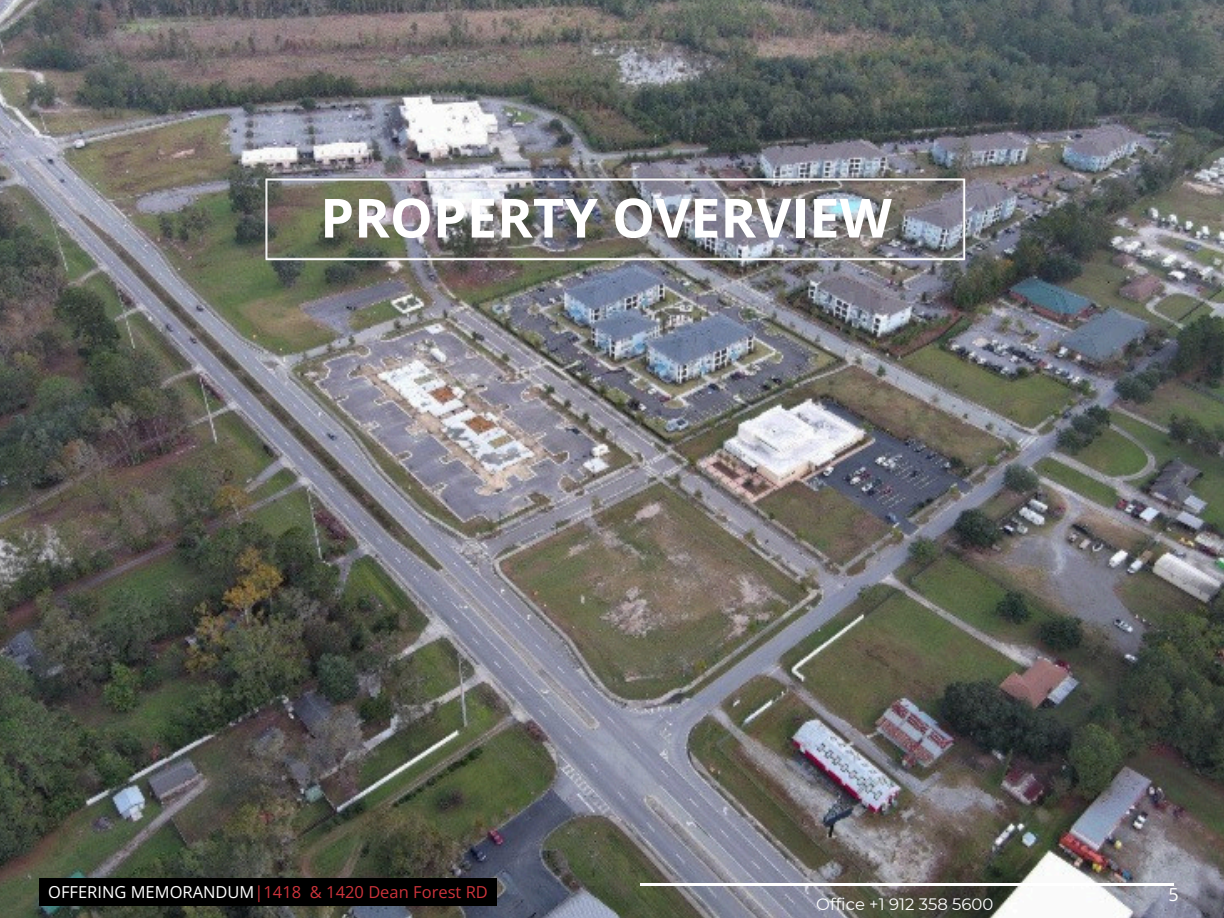
<style>
.page{position:relative;width:1224px;height:918px;background:#fff}
.page>*{position:absolute;margin:0;border:0;box-sizing:border-box;transform-origin:0 0}
.t1{font:700 54px "Open Sans";color:#fff}
.t2{font:18px "Open Sans";color:#fff}
.t3{font:16.5px "Open Sans";color:#cc333b}
.t4{font:16.5px "Montserrat";color:#fff}
.s1{color:#fff}
</style>
<div class="page">
<img style="left:0;top:0;width:1224px;height:918px">
<img style="left:265px;top:178px;width:701px;height:82px">
<div style="left:39px;top:879px;width:458px;height:27px;background:#000"></div>
<hr style="left:640px;top:883px;width:534px;height:3px;background:#fff">
<p class="t1" style="left:320px;top:180px;width:573px">PROPERTY OVERVIEW</p>
<p class="t3" style="left:48px;top:880px;width:441px"><span class="s1">OFFERING MEMORANDUM</span>|1418 &amp; 1420 Dean Forest RD</p>
<p class="t2" style="left:1168px;top:882px;width:12px">5</p>
<p class="t4" style="left:816px;top:894px;width:179px">Office +1 912 358 5600</p>
</div>
